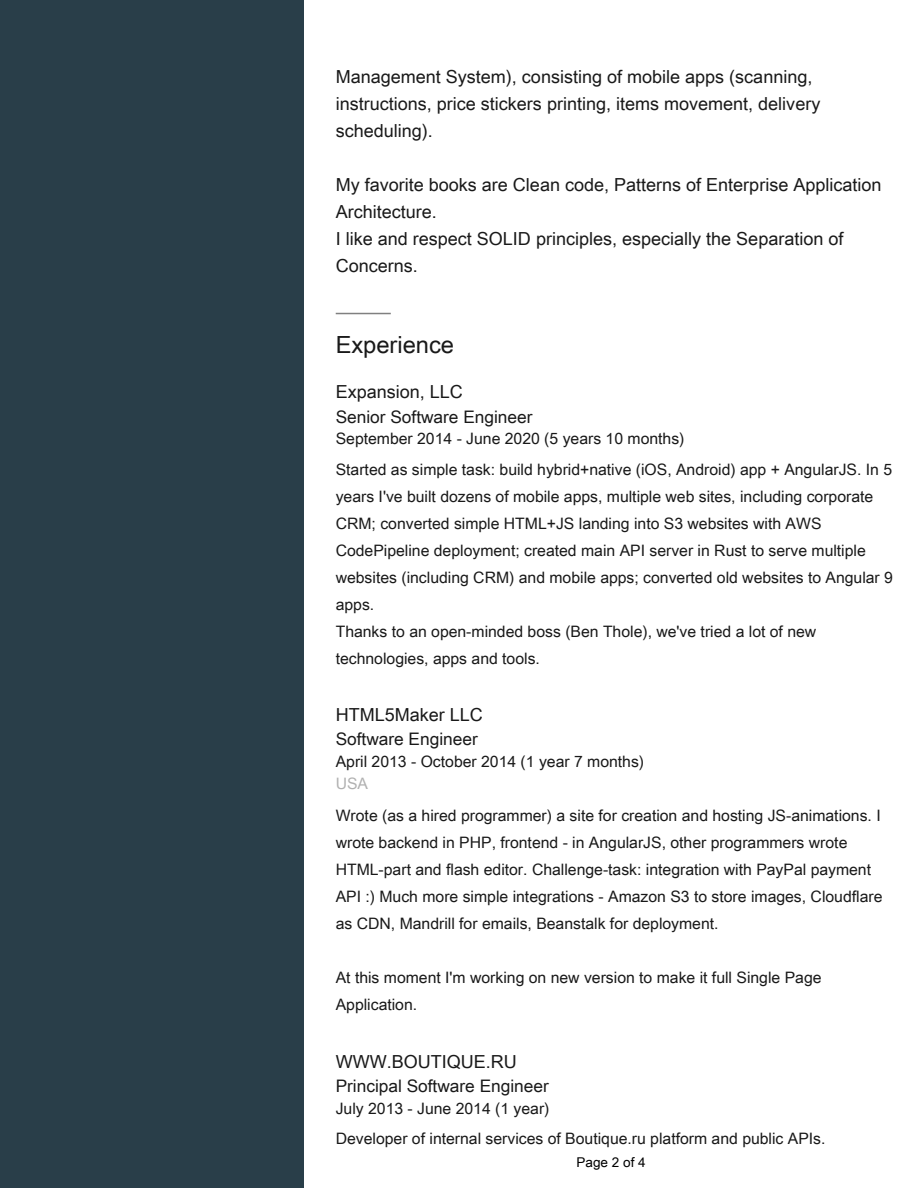
<style>
.page{position:relative;width:919px;height:1188px;background:#fff}
.page>*{position:absolute;margin:0;border:0;box-sizing:border-box;transform-origin:0 0}
.t1{font:23.7px "Arial Unicode MS";color:#191919}
.t2{font:18px/27px "Arial Unicode MS";color:#191919}
.t3{font:17.25px "Arial Unicode MS";color:#191919}
.t4{font:15.75px/27px "Arial Unicode MS";color:#191919}
.t5{font:15.75px "Arial Unicode MS";color:#b1b1b1}
.t6{font:13.5px "Arial Unicode MS";color:#000}
</style>
<div class="page">
<div style="left:0;top:0;width:303px;height:1188px;background:#293e49"></div>
<hr style="left:335px;top:313px;width:55px;height:1px;background:#808080">
<p class="t2" style="left:335px;top:65px;width:486px">Management System), consisting of mobile apps (scanning, instructions, price stickers printing, items movement, delivery scheduling).</p>
<p class="t2" style="left:335px;top:173px;width:547px">My favorite books are Clean code, Patterns of Enterprise Application Architecture.<br>I like and respect SOLID principles, especially the Separation of Concerns.</p>
<h1 class="t1" style="left:335px;top:335px;width:120px">Experience</h1>
<p class="t2" style="left:335px;top:380px;width:129px">Expansion, LLC</p>
<p class="t3" style="left:335px;top:410px;width:198px">Senior Software Engineer</p>
<p class="t4" style="left:335px;top:425px;width:557px;line-height:30.5px">September 2014 - June 2020 (5 years 10 months)<br>Started as simple task: build hybrid+native (iOS, Android) app + AngularJS. In 5</p>
<p class="t4" style="left:335px;top:484px;width:558px">years I've built dozens of mobile apps, multiple web sites, including corporate CRM; converted simple HTML+JS landing into S3 websites with AWS CodePipeline deployment; created main API server in Rust to serve multiple websites (including CRM) and mobile apps; converted old websites to Angular 9 apps.<br>Thanks to an open-minded boss (Ben Thole), we've tried a lot of new technologies, apps and tools.</p>
<p class="t2" style="left:335px;top:703px;width:149px">HTML5Maker LLC</p>
<p class="t3" style="left:335px;top:733px;width:143px">Software Engineer</p>
<p class="t4" style="left:335px;top:750px;width:310px">April 2013 - October 2014 (1 year 7 months)</p>
<p class="t5" style="left:335px;top:778px;width:34px">USA</p>
<p class="t4" style="left:335px;top:804px;width:548px">Wrote (as a hired programmer) a site for creation and hosting JS-animations. I wrote backend in PHP, frontend - in AngularJS, other programmers wrote HTML-part and flash editor. Challenge-task: integration with PayPal payment API :) Much more simple integrations - Amazon S3 to store images, Cloudflare as CDN, Mandrill for emails, Beanstalk for deployment.</p>
<p class="t4" style="left:335px;top:966px;width:487px">At this moment I'm working on new version to make it full Single Page<br>Application.</p>
<p class="t2" style="left:335px;top:1050px;width:182px">WWW.BOUTIQUE.RU</p>
<p class="t3" style="left:335px;top:1079px;width:214px">Principal Software Engineer</p>
<p class="t4" style="left:335px;top:1094px;width:491px;line-height:30.5px">July 2013 - June 2014 (1 year)<br>Developer of internal services of Boutique.ru platform and public APIs.</p>
<p class="t6" style="left:576px;top:1157px;width:71px">Page 2 of 4</p>
</div>
